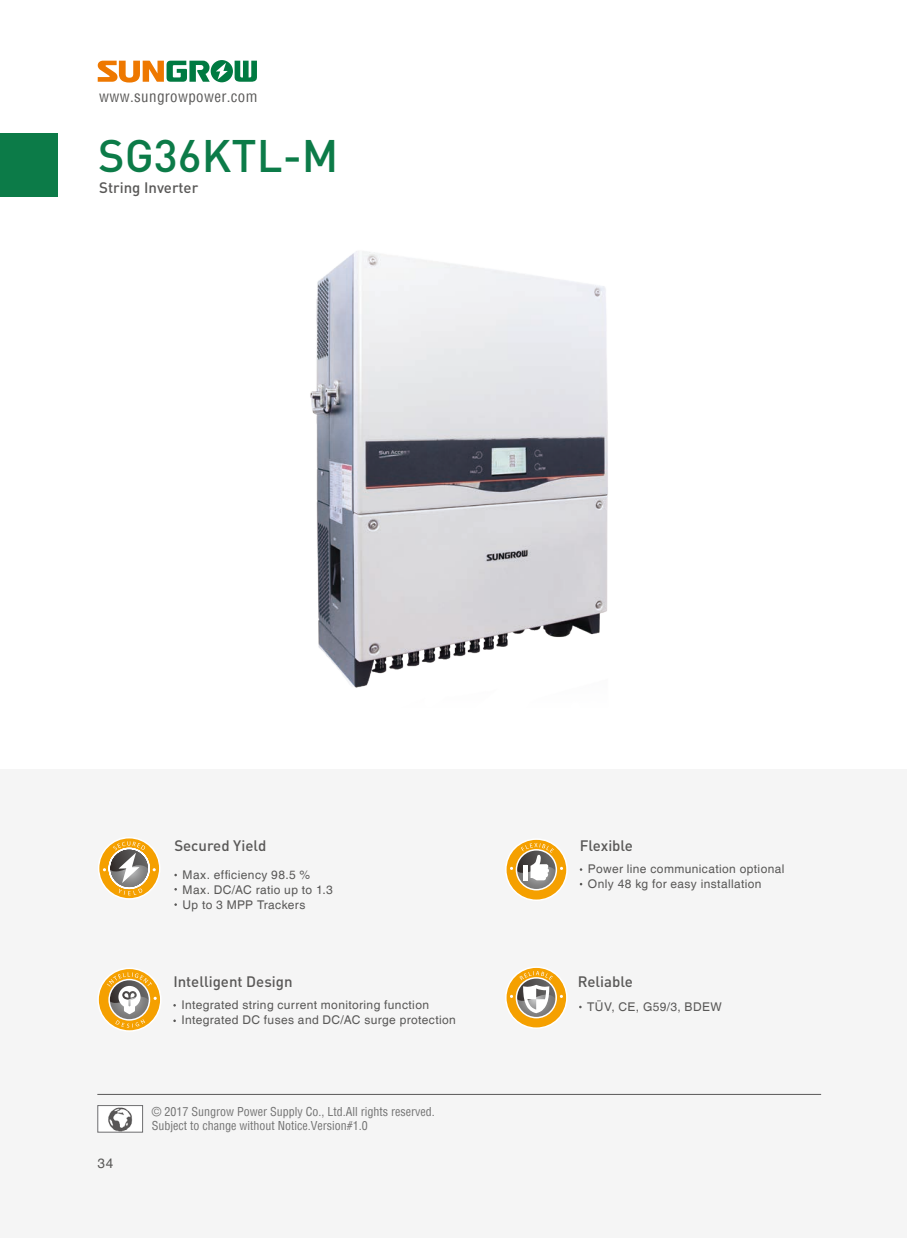
<style>
.page{position:relative;width:919px;height:1238px;background:#fff}
.page>*{position:absolute;margin:0;border:0;box-sizing:border-box;transform-origin:0 0}
.t1{font:500 45px "DIN";color:#0c7b48}
.t2{font:500 15px "DIN";color:#595857}
.t3{font:condensed 15px "Helvetica";letter-spacing:.025em;color:#595857}
.t4{font:13.5px "Helvetica";color:#595857}
.t5{font:12px/15px "Helvetica";letter-spacing:.03em;color:#595857}
.t6{font:condensed 12px/14.4px "Helvetica";color:#727272}
</style>
<div class="page">
<div style="left:0;top:769px;width:905px;height:468px;background:#f5f5f5"></div>
<div style="left:0;top:133px;width:58px;height:64px;background:#0c7b48"></div>
<hr style="left:97px;top:1094px;width:724px;height:1px;background:#595857">
<svg style="left:97px;top:60px;width:160px;height:23px"></svg>
<svg style="left:506px;top:839px;width:61px;height:61px"></svg>
<div style="left:505px;top:838px;width:62px;height:63px;border:2px solid #fff;border-radius:50%"></div>
<div style="left:515px;top:849px;width:42px;height:41px;border:2px solid #fff;border-radius:50%"></div>
<svg style="left:510px;top:842px;width:53px;height:47px"></svg>
<div style="left:523px;top:865px;width:5px;height:15px;background:#fff"></div>
<div style="left:98px;top:1105px;width:45px;height:27px;background:#fff"></div>
<img style="left:108px;top:1107px;width:25px;height:23px">
<div style="left:98px;top:1105px;width:45px;height:27px;border:1px solid #6e6e70"></div>
<svg style="left:98px;top:968px;width:63px;height:62px"></svg>
<div style="left:97px;top:967px;width:64px;height:64px;border:2px solid #fff;border-radius:50%"></div>
<svg style="left:107px;top:972px;width:50px;height:55px"></svg>
<svg style="left:506px;top:967px;width:61px;height:61px"></svg>
<div style="left:505px;top:966px;width:62px;height:62px;border:2px solid #fff;border-radius:50%"></div>
<div style="left:515px;top:977px;width:42px;height:41px;border:2px solid #fff;border-radius:50%"></div>
<svg style="left:510px;top:971px;width:53px;height:46px"></svg>
<svg style="left:99px;top:837px;width:61px;height:61px"></svg>
<div style="left:98px;top:837px;width:62px;height:62px;border:2px solid #fff;border-radius:50%"></div>
<svg style="left:103px;top:841px;width:53px;height:54px"></svg>
<img style="left:310px;top:251px;width:298px;height:437px">
<p class="t3" style="left:99px;top:87px;width:160px">www.sungrowpower.com</p>
<h1 class="t1" style="left:98px;top:127px;width:242px">SG36KTL-M</h1>
<p class="t2" style="left:99px;top:178px;width:101px">String Inverter</p>
<p class="t4" style="left:97px;top:1155px;width:17px">34</p>
<p class="t2" style="left:174px;top:836px;width:93px">Secured Yield</p>
<p class="t5" style="left:182px;top:867px;width:152px">Max. efficiency 98.5 %<br>Max. DC/AC ratio up to 1.3<br>Up to 3 MPP Trackers</p>
<p class="t2" style="left:173px;top:971px;width:121px">Intelligent Design</p>
<p class="t5" style="left:181px;top:997px;width:276px">Integrated string current monitoring function<br>Integrated DC fuses and DC/AC surge protection</p>
<p class="t6" style="left:152px;top:1104px;width:284px">© 2017 Sungrow Power Supply Co., Ltd.All rights reserved.<br>Subject to change without Notice.Version#1.0</p>
<p class="t2" style="left:579px;top:836px;width:55px">Flexible</p>
<p class="t5" style="left:588px;top:861px;width:198px">Power line communication optional<br>Only 48 kg for easy installation</p>
<p class="t2" style="left:577px;top:971px;width:57px">Reliable</p>
<p class="t5" style="left:587px;top:999px;width:136px">TÜV, CE, G59/3, BDEW</p>
</div>
